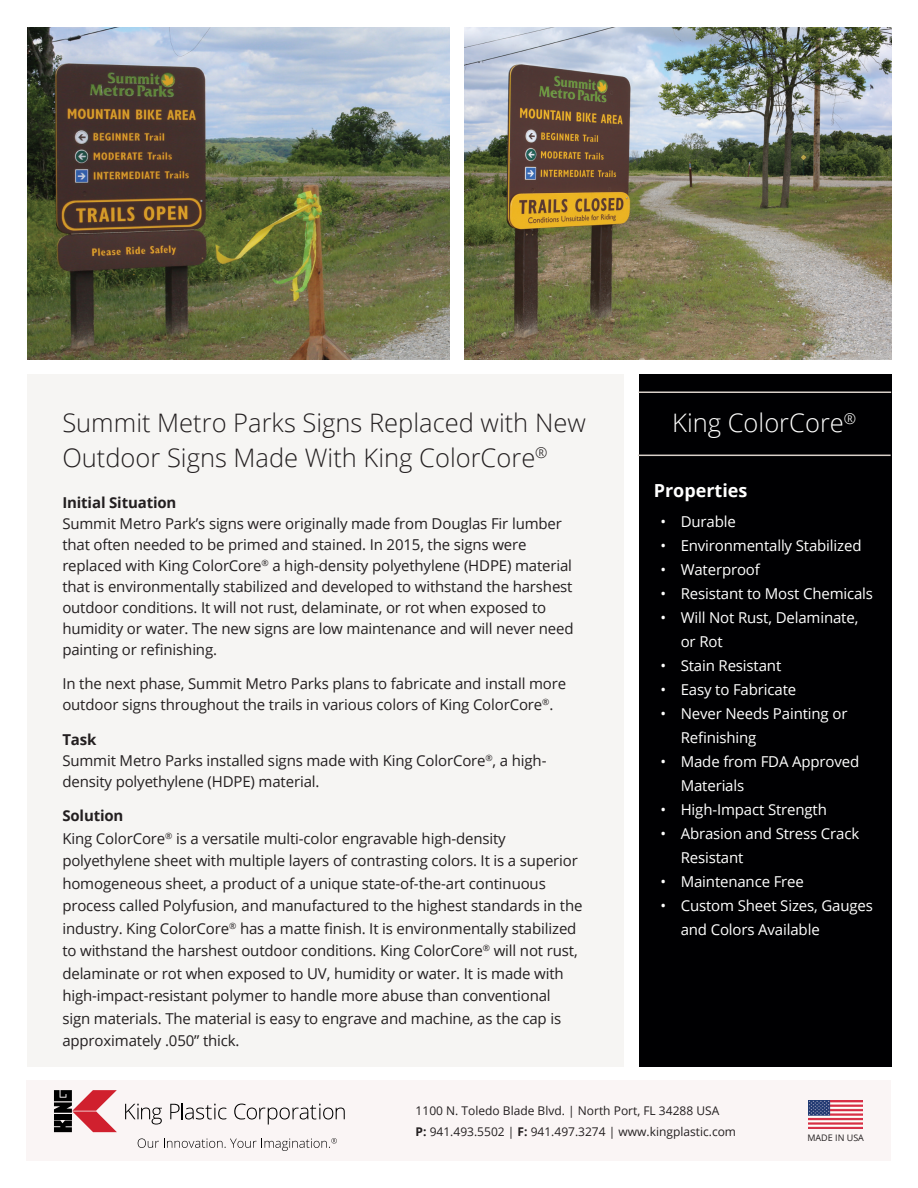
<style>
.page{position:relative;width:918px;height:1188px;background:#fff}
.page>*{position:absolute;margin:0;border:0;box-sizing:border-box;transform-origin:0 0}
.t1{font:300 25.5px/34.5px "Open Sans";color:#231f20}
.t2{font:300 25.5px "Open Sans";color:#fff}
.t3{font:700 18px "Open Sans";color:#fff}
.t4{font:15px/21px "Open Sans";letter-spacing:-.01em;color:#231f20}
.t5{font:15px/24px "Open Sans";letter-spacing:-.01em;color:#fff}
.t6{font:700 15px "Open Sans";letter-spacing:-.01em;color:#231f20}
.t7{font:12px "Open Sans";color:#231f20}
.t8{font:9px "Open Sans";color:#231f20}
.s1{font-weight:700}
</style>
<div class="page">
<div style="left:28px;top:375px;width:596px;height:692px;background:#f6f5f3"></div>
<div style="left:639px;top:375px;width:253px;height:692px;background:#000002"></div>
<hr style="left:638px;top:455px;width:253px;height:1px;background:#d9d1ca">
<hr style="left:638px;top:392px;width:253px;height:1px;background:#d9d1ca">
<img style="left:28px;top:27px;width:422px;height:332px">
<img style="left:464px;top:27px;width:427px;height:332px">
<div style="left:27px;top:1080px;width:864px;height:81px;background:#faf5f5"></div>
<img style="left:809px;top:1100px;width:54px;height:29px">
<svg style="left:54px;top:1090px;width:63px;height:42px"></svg>
<svg style="left:125px;top:1104px;width:37px;height:21px"></svg>
<svg style="left:170px;top:1103px;width:56px;height:17px"></svg>
<svg style="left:234px;top:1104px;width:111px;height:21px"></svg>
<svg style="left:138px;top:1138px;width:199px;height:13px"></svg>
<p class="t1" style="left:62px;top:405px;width:525px">Summit Metro Parks Signs Replaced with New<br>Outdoor Signs Made With King ColorCore<sup>®</sup></p>
<p class="t4" style="left:62px;top:491px;width:513px"><span class="s1">Initial Situation<br></span>Summit Metro Park’s signs were originally made from Douglas Fir lumber that often needed to be primed and stained. In 2015, the signs were replaced with King ColorCore<sup>®</sup> a high-density polyethylene (HDPE) material that is environmentally stabilized and developed to withstand the harshest outdoor conditions. It will not rust, delaminate, or rot when exposed to humidity or water. The new signs are low maintenance and will never need painting or refinishing.</p>
<p class="t4" style="left:62px;top:673px;width:505px">In the next phase, Summit Metro Parks plans to fabricate and install more outdoor signs throughout the trails in various colors of King ColorCore<sup>®</sup>.</p>
<p class="t4" style="left:62px;top:728px;width:486px"><span class="s1">Task<br></span>Summit Metro Parks installed signs made with King ColorCore<sup>®</sup>, a high&shy;density polyethylene (HDPE) material.</p>
<p class="t6" style="left:62px;top:805px;width:63px">Solution</p>
<p class="t4" style="left:62px;top:827px;width:522px;line-height:22.5px">King ColorCore<sup>®</sup> is a versatile multi-color engravable high-density polyethylene sheet with multiple layers of contrasting colors. It is a superior homogeneous sheet, a product of a unique state-of-the-art continuous process called Polyfusion, and manufactured to the highest standards in the industry. King ColorCore<sup>®</sup> has a matte finish. It is environmentally stabilized to withstand the harshest outdoor conditions. King ColorCore<sup>®</sup> will not rust, delaminate or rot when exposed to UV, humidity or water. It is made with high-impact-resistant polymer to handle more abuse than conventional<br>sign materials. The material is easy to engrave and machine, as the cap is approximately .050” thick.</p>
<p class="t2" style="left:672px;top:405px;width:186px">King ColorCore<sup>®</sup></p>
<p class="t3" style="left:654px;top:477px;width:95px">Properties</p>
<p class="t5" style="left:660px;top:509px;width:77px">• Durable</p>
<p class="t5" style="left:660px;top:533px;width:203px">• Environmentally Stabilized</p>
<p class="t5" style="left:660px;top:557px;width:101px">• Waterproof</p>
<p class="t5" style="left:660px;top:581px;width:214px">• Resistant to Most Chemicals</p>
<p class="t5" style="left:681px;top:605px;width:179px;text-indent:-20px">• Will Not Rust, Delaminate, or Rot</p>
<p class="t5" style="left:660px;top:653px;width:122px">• Stain Resistant</p>
<p class="t5" style="left:660px;top:677px;width:137px">• Easy to Fabricate</p>
<p class="t5" style="left:681px;top:701px;width:168px;text-indent:-20px">• Never Needs Painting or<br>Refinishing</p>
<p class="t5" style="left:681px;top:749px;width:180px;text-indent:-20px">• Made from FDA Approved<br>Materials</p>
<p class="t5" style="left:660px;top:797px;width:168px">• High-Impact Strength</p>
<p class="t5" style="left:681px;top:821px;width:180px;text-indent:-20px">• Abrasion and Stress Crack<br>Resistant</p>
<p class="t5" style="left:660px;top:869px;width:145px">• Maintenance Free</p>
<p class="t5" style="left:681px;top:893px;width:194px;text-indent:-20px">• Custom Sheet Sizes, Gauges and Colors Available</p>
<p class="t7" style="left:416px;top:1102px;width:305px">1100 N. Toledo Blade Blvd. | North Port, FL 34288 USA</p>
<p class="t7" style="left:416px;top:1123px;width:322px"><span class="s1">P:</span> 941.493.5502 | <span class="s1">F:</span> 941.497.3274 | www.kingplastic.com</p>
<p class="t8" style="left:807px;top:1131px;width:58px">MADE IN USA</p>
</div>
